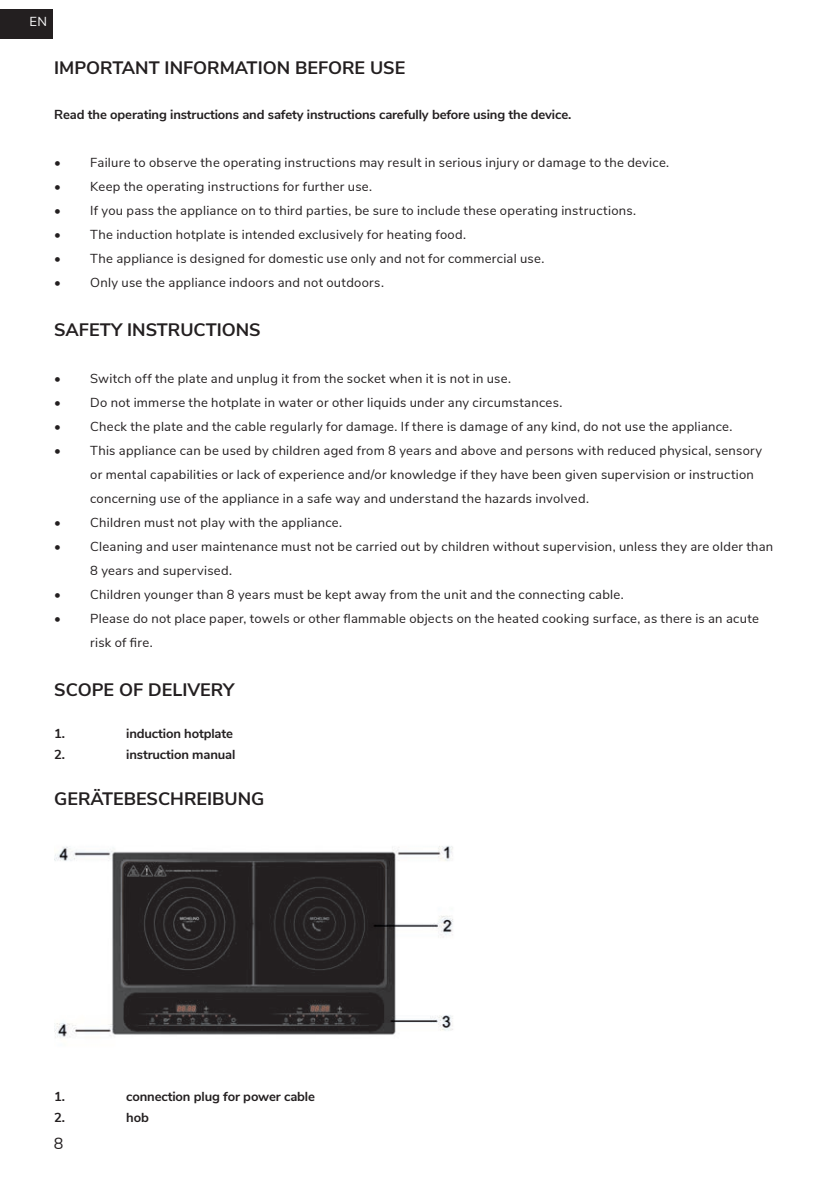
<style>
.page{position:relative;width:837px;height:1188px;background:#fff}
.page>*{position:absolute;margin:0;border:0;box-sizing:border-box;transform-origin:0 0}
.t1{font:700 18px "Nunito Sans";color:#231f20}
.t2{font:16px "Nunito Sans";color:#231f20}
.t3{font:13px/24px "Nunito Sans";letter-spacing:.02em;color:#231f20}
.t4{font:700 13px "Nunito Sans";letter-spacing:-.01em;color:#231f20}
.t5{font:13px "Nunito Sans";color:#fff}
</style>
<div class="page">
<div style="left:0;top:9px;width:53px;height:30px;background:#231f20"></div>
<img style="left:54px;top:846px;width:399px;height:192px">
<p class="t5" style="left:30px;top:12px;width:19px">EN</p>
<h1 class="t1" style="left:54px;top:54px;width:352px">IMPORTANT INFORMATION BEFORE USE</h1>
<p class="t4" style="left:54px;top:105px;width:518px">Read the operating instructions and safety instructions carefully before using the device.</p>
<p class="t3" style="left:54px;top:149px;width:616px">• Failure to observe the operating instructions may result in serious injury or damage to the device.</p>
<p class="t3" style="left:54px;top:173px;width:319px">• Keep the operating instructions for further use.</p>
<p class="t3" style="left:54px;top:197px;width:583px">• If you pass the appliance on to third parties, be sure to include these operating instructions.</p>
<p class="t3" style="left:54px;top:221px;width:413px">• The induction hotplate is intended exclusively for heating food.</p>
<p class="t3" style="left:54px;top:245px;width:491px">• The appliance is designed for domestic use only and not for commercial use.</p>
<p class="t3" style="left:54px;top:269px;width:331px">• Only use the appliance indoors and not outdoors.</p>
<h1 class="t1" style="left:54px;top:316px;width:208px">SAFETY INSTRUCTIONS</h1>
<p class="t3" style="left:54px;top:365px;width:458px">• Switch off the plate and unplug it from the socket when it is not in use.</p>
<p class="t3" style="left:54px;top:389px;width:509px">• Do not immerse the hotplate in water or other liquids under any circumstances.</p>
<p class="t3" style="left:54px;top:413px;width:679px">• Check the plate and the cable regularly for damage. If there is damage of any kind, do not use the appliance.</p>
<p class="t3" style="left:90px;top:437px;width:673px;text-indent:-36px">• This appliance can be used by children aged from 8 years and above and persons with reduced physical, sensory or mental capabilities or lack of experience and/or knowledge if they have been given supervision or instruction concerning use of the appliance in a safe way and understand the hazards involved.</p>
<p class="t3" style="left:54px;top:509px;width:289px">• Children must not play with the appliance.</p>
<p class="t3" style="left:90px;top:533px;width:684px;text-indent:-36px">• Cleaning and user maintenance must not be carried out by children without supervision, unless they are older than<br>8 years and supervised.</p>
<p class="t3" style="left:54px;top:581px;width:571px">• Children younger than 8 years must be kept away from the unit and the connecting cable.</p>
<p class="t3" style="left:90px;top:605px;width:670px;text-indent:-36px">• Please do not place paper, towels or other flammable objects on the heated cooking surface, as there is an acute risk of fire.</p>
<h1 class="t1" style="left:54px;top:676px;width:182px">SCOPE OF DELIVERY</h1>
<p class="t4" style="left:54px;top:724px;width:12px">1.</p>
<p class="t4" style="left:126px;top:724px;width:108px">induction hotplate</p>
<p class="t4" style="left:54px;top:745px;width:12px">2.</p>
<p class="t4" style="left:126px;top:745px;width:111px">instruction manual</p>
<h1 class="t1" style="left:54px;top:785px;width:212px">GERÄTEBESCHREIBUNG</h1>
<p class="t4" style="left:54px;top:1087px;width:12px">1.</p>
<p class="t4" style="left:126px;top:1087px;width:190px">connection plug for power cable</p>
<p class="t4" style="left:54px;top:1108px;width:12px">2.</p>
<p class="t4" style="left:126px;top:1108px;width:24px">hob</p>
<p class="t2" style="left:54px;top:1131px;width:11px">8</p>
</div>
